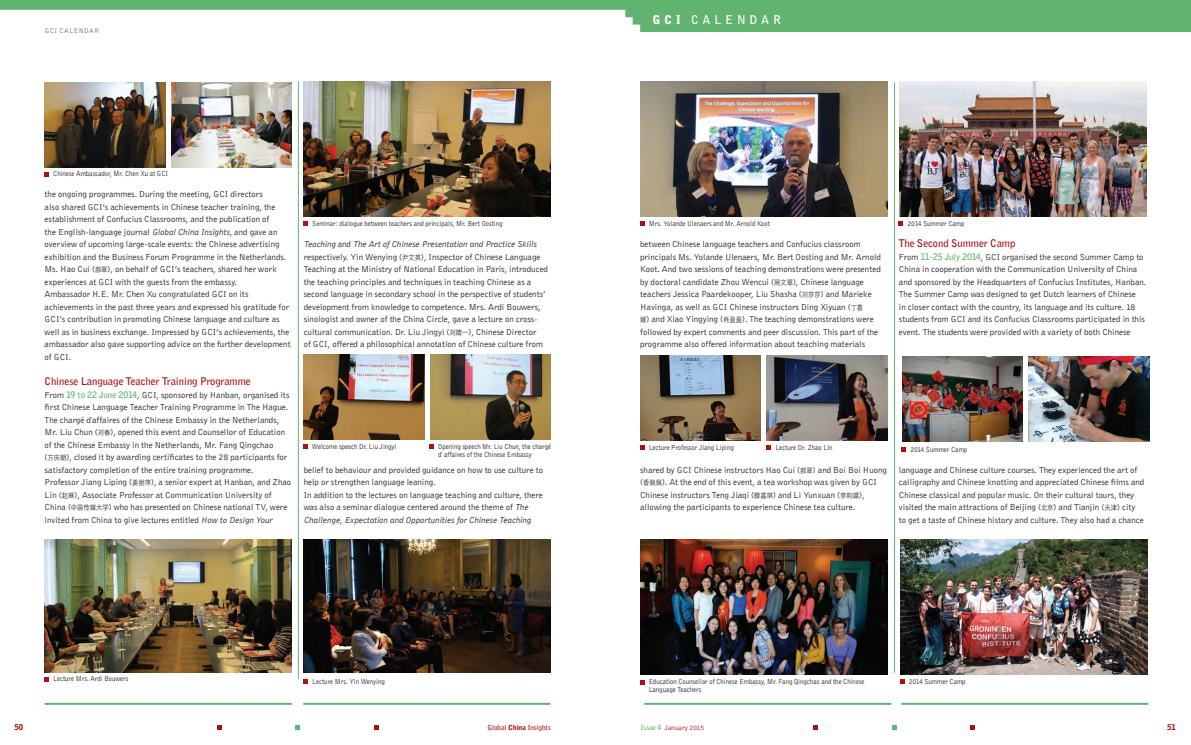
<style>
.page{position:relative;width:1191px;height:745px;background:#fff}
.page>*{position:absolute;margin:0;border:0;box-sizing:border-box;transform-origin:0 0}
.t1{font:700 12px "Bell Gothic";letter-spacing:.32em;color:#fff}
.t2{font:700 10.5px "Bell Gothic";color:#ac0f15}
.t3{font:8.9px/12.5px "Bell Gothic";color:#231f20}
.t4{font:900 8px "Bell Gothic";color:#ac0f15}
.t5{font:7.5px/8px "Bell Gothic";color:#231f20;scale:.9 1}
.t6{font:700 7px "Bell Gothic";color:#ac0f15}
.t7{font:7px "Bell Gothic";color:#ac0f15}
.t8{font:7px "Bell Gothic";letter-spacing:.06em;color:#6c6d70}
.s1{font-weight:900}
.s2{font-style:italic}
.s3{font-family:"ST Xihei";font-size:7px}
.s4{font-weight:700;color:#61b370}
</style>
<div class="page">
<svg style="left:374px;top:725px;width:4px;height:4px"></svg>
<svg style="left:296px;top:725px;width:4px;height:4px"></svg>
<svg style="left:217px;top:725px;width:4px;height:4px"></svg>
<svg style="left:970px;top:725px;width:4px;height:4px"></svg>
<svg style="left:892px;top:725px;width:4px;height:4px"></svg>
<svg style="left:814px;top:725px;width:4px;height:4px"></svg>
<img style="left:45px;top:539px;width:246px;height:133px">
<img style="left:304px;top:539px;width:246px;height:133px">
<svg style="left:0;top:0;width:1191px;height:32px;fill:#61b370"></svg>
<img style="left:45px;top:83px;width:120px;height:85px">
<img style="left:171px;top:83px;width:121px;height:85px">
<img style="left:902px;top:356px;width:120px;height:85px">
<img style="left:1028px;top:356px;width:121px;height:85px">
<img style="left:640px;top:81px;width:247px;height:136px">
<img style="left:303px;top:81px;width:247px;height:136px">
<img style="left:900px;top:539px;width:247px;height:135px">
<img style="left:641px;top:539px;width:246px;height:135px">
<img style="left:899px;top:81px;width:247px;height:136px">
<hr style="left:45px;top:702px;width:247px;height:2px;background:#61b370">
<hr style="left:901px;top:702px;width:247px;height:2px;background:#61b370">
<hr style="left:644px;top:702px;width:247px;height:2px;background:#61b370">
<hr style="left:303px;top:702px;width:247px;height:2px;background:#61b370">
<svg style="left:45px;top:172px;width:4px;height:4px"></svg>
<svg style="left:45px;top:677px;width:4px;height:4px"></svg>
<svg style="left:304px;top:222px;width:4px;height:4px"></svg>
<svg style="left:304px;top:679px;width:4px;height:4px"></svg>
<svg style="left:640px;top:222px;width:4px;height:4px"></svg>
<svg style="left:900px;top:679px;width:4px;height:4px"></svg>
<svg style="left:901px;top:447px;width:4px;height:4px"></svg>
<svg style="left:640px;top:680px;width:4px;height:3px"></svg>
<svg style="left:899px;top:222px;width:4px;height:4px"></svg>
<hr style="left:894px;top:83px;width:1px;height:589px;background:#61b370">
<hr style="left:298px;top:81px;width:1px;height:598px;background:#61b370">
<img style="left:640px;top:355px;width:120px;height:85px">
<img style="left:303px;top:354px;width:121px;height:85px">
<img style="left:766px;top:355px;width:121px;height:85px">
<img style="left:430px;top:354px;width:120px;height:85px">
<svg style="left:640px;top:445px;width:4px;height:4px"></svg>
<svg style="left:766px;top:445px;width:5px;height:4px"></svg>
<svg style="left:303px;top:444px;width:4px;height:4px"></svg>
<svg style="left:430px;top:444px;width:4px;height:4px"></svg>
<p class="t8" style="left:45px;top:27px;width:56px">GCI CALENDAR</p>
<h1 class="t1" style="left:652px;top:12px;width:120px"><span class="s1">GCI</span> CALENDAR</h1>
<p class="t5" style="left:53px;top:169px;width:129px">Chinese Ambassador, Mr. Chen Xu at GCI</p>
<p class="t3" style="left:45px;top:188px;width:247px">the ongoing programmes. During the meeting, GCI directors<br>also shared GCI’s achievements in Chinese teacher training, the establishment of Confucius Classrooms, and the publication of<br>the English-language journal <span class="s2">Global China Insights</span>, and gave an overview of upcoming large-scale events: the Chinese advertising exhibition and the Business Forum Programme in the Netherlands.<br>Ms. Hao Cui (<span class="s3">郝翠</span>), on behalf of GCI’s teachers, shared her work experiences at GCI with the guests from the embassy.<br>Ambassador H.E. Mr. Chen Xu congratulated GCI on its achievements in the past three years and expressed his gratitude for GCI’s contribution in promoting Chinese language and culture as well as in business exchange. Impressed by GCI’s achievements, the ambassador also gave supporting advice on the further development of GCI.</p>
<p class="t2" style="left:45px;top:374px;width:207px">Chinese Language Teacher Training Programme</p>
<p class="t3" style="left:45px;top:388px;width:248px">From <span class="s4">19 to 22 June 2014</span>, GCI, sponsored by Hanban, organised its first Chinese Language Teacher Training Programme in The Hague.<br>The chargé d'affaires of the Chinese Embassy in the Netherlands, Mr. Liu Chun (<span class="s3">刘春</span>), opened this event and Counsellor of Education of the Chinese Embassy in the Netherlands, Mr. Fang Qingchao<br>(<span class="s3">方庆朝</span>), closed it by awarding certificates to the 28 participants for satisfactory completion of the entire training programme.<br>Professor Jiang Liping (<span class="s3">姜丽萍</span>), a senior expert at Hanban, and Zhao Lin (<span class="s3">赵琳</span>), Associate Professor at Communication University of China (<span class="s3">中国传媒大学</span>) who has presented on Chinese national TV, were invited from China to give lectures entitled <span class="s2">How to Design Your</span></p>
<p class="t5" style="left:312px;top:219px;width:213px">Seminar: dialogue between teachers and principals, Mr. Bert Oosting</p>
<p class="t3" style="left:304px;top:238px;width:246px"><span class="s2">Teaching</span> and <span class="s2">The Art of Chinese Presentation and Practice Skills </span>respectively. Yin Wenying (<span class="s3">尹文英</span>), Inspector of Chinese Language Teaching at the Ministry of National Education in Paris, introduced the teaching principles and techniques in teaching Chinese as a second language in secondary school in the perspective of students’ development from knowledge to competence. Mrs. Ardi Bouwers, sinologist and owner of the China Circle, gave a lecture on cross&shy;cultural communication. Dr. Liu Jingyi (<span class="s3">刘婧一</span>), Chinese Director<br>of GCI, offered a philosophical annotation of Chinese culture from</p>
<p class="t5" style="left:648px;top:219px;width:136px">Mrs. Yolande Ulenaers and Mr. Arnold Koot</p>
<p class="t3" style="left:640px;top:238px;width:242px">between Chinese language teachers and Confucius classroom principals Ms. Yolande Ulenaers, Mr. Bert Oosting and Mr. Arnold Koot. And two sessions of teaching demonstrations were presented by doctoral candidate Zhou Wencui (<span class="s3">周文翠</span>), Chinese language teachers Jessica Paardekooper, Liu Shasha (<span class="s3">刘莎莎</span>) and Marieke Havinga, as well as GCI Chinese instructors Ding Xiyuan (<span class="s3">丁喜<br>媛</span>) and Xiao Yingying (<span class="s3">肖盈盈</span>). The teaching demonstrations were followed by expert comments and peer discussion. This part of the programme also offered information about teaching materials</p>
<p class="t5" style="left:907px;top:219px;width:65px">2014 Summer Camp</p>
<p class="t2" style="left:899px;top:236px;width:118px">The Second Summer Camp</p>
<p class="t3" style="left:899px;top:250px;width:249px">From <span class="s4">11-25 July 2014</span>, GCI organised the second Summer Camp to China in cooperation with the Communication University of China and sponsored by the Headquarters of Confucius Institutes, Hanban.<br>The Summer Camp was designed to get Dutch learners of Chinese<br>in closer contact with the country, its language and its culture. 18 students from GCI and its Confucius Classrooms participated in this event. The students were provided with a variety of both Chinese</p>
<p class="t5" style="left:312px;top:442px;width:96px">Welcome speech Dr. Liu Jingyi</p>
<p class="t5" style="left:438px;top:442px;width:127px">Opening speech Mr. Liu Chun, the chargé</p>
<p class="t5" style="left:648px;top:442px;width:96px">Lecture Professor Jiang Liping</p>
<p class="t5" style="left:775px;top:442px;width:65px">Lecture Dr. Zhao Lin</p>
<p class="t5" style="left:438px;top:450px;width:105px">d' affaires of the Chinese Embassy</p>
<p class="t3" style="left:304px;top:463px;width:241px">belief to behaviour and provided guidance on how to use culture to help or strengthen language leaning.<br>In addition to the lectures on language teaching and culture, there was also a seminar dialogue centered around the theme of <span class="s2">The Challenge, Expectation and Opportunities for Chinese Teaching</span></p>
<p class="t3" style="left:640px;top:463px;width:248px">shared by GCI Chinese instructors Hao Cui (<span class="s3">郝翠</span>) and Boi Boi Huong (<span class="s3">香佩佩</span>). At the end of this event, a tea workshop was given by GCI Chinese instructors Teng Jiaqi (<span class="s3">滕嘉琪</span>) and Li Yunxuan (<span class="s3">李韵譞</span>), allowing the participants to experience Chinese tea culture.</p>
<p class="t5" style="left:910px;top:444px;width:65px">2014 Summer Camp</p>
<p class="t3" style="left:899px;top:463px;width:247px">language and Chinese culture courses. They experienced the art of calligraphy and Chinese knotting and appreciated Chinese films and Chinese classical and popular music. On their cultural tours, they visited the main attractions of Beijing (<span class="s3">北京</span>) and Tianjin (<span class="s3">天津</span>) city to get a taste of Chinese history and culture. They also had a chance</p>
<p class="t5" style="left:53px;top:674px;width:85px">Lecture Mrs. Ardi Bouwers</p>
<p class="t5" style="left:312px;top:676px;width:82px">Lecture Mrs. Yin Wenying</p>
<p class="t5" style="left:648px;top:677px;width:241px">Education Counsellor of Chinese Embassy, Mr. Fang Qingchao and the Chinese<br>Language Teachers</p>
<p class="t5" style="left:908px;top:676px;width:65px">2014 Summer Camp</p>
<p class="t4" style="left:14px;top:721px;width:10px">50</p>
<p class="t6" style="left:487px;top:722px;width:65px">Global <span class="s1">China</span> Insights</p>
<p class="t7" style="left:641px;top:722px;width:65px"><span class="s4">Issue 4</span> January 2015</p>
<p class="t4" style="left:1167px;top:721px;width:10px">51</p>
</div>
